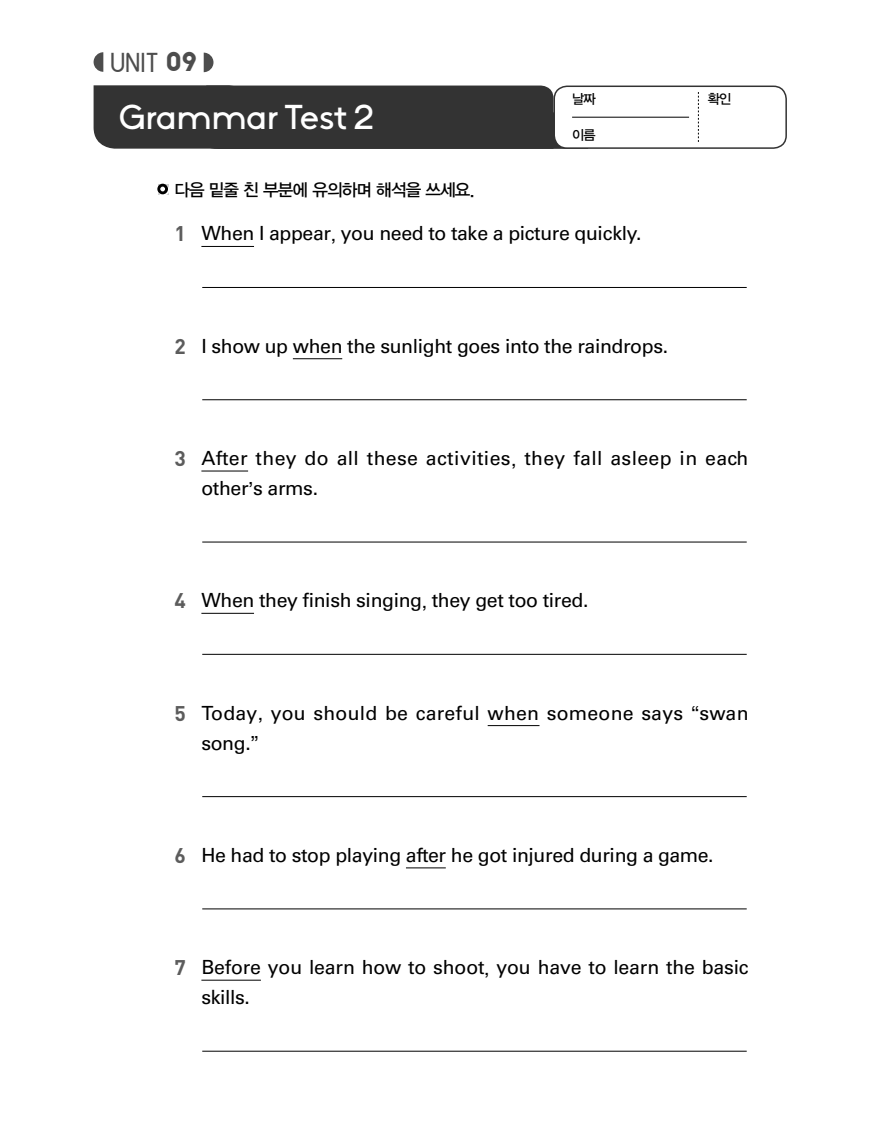
<style>
.page{position:relative;width:872px;height:1127px;background:#fff}
.page>*{position:absolute;margin:0;border:0;box-sizing:border-box;transform-origin:0 0}
.t1{font:34.5px "Fax Sans Beta";letter-spacing:-.015em;color:#fff}
.t2{font:26.1px "Harry Plain";color:#4d4d4d}
.t3{font:19.5px/30px "Univers LT Std";letter-spacing:-.02em;color:#000}
.t4{font:19.5px/30px "Univers LT Std";letter-spacing:.015em;color:#000}
.t5{font:19.5px/30px "Univers LT Std";letter-spacing:.01em;color:#000}
.t6{font:17.25px "YDVYGO13";letter-spacing:-.05em;color:#000}
.t7{font:13.5px "YDVYGO13";color:#000}
.s1{font-family:"Harry";font-weight:700}
.s2{font-family:"DIN";font-weight:700;font-size:21px;color:#5c5c5c}
.s3{font-family:"Helvetica Neue"}
</style>
<div class="page">
<div style="left:553px;top:86px;width:234px;height:63px;border:2px solid #333;border-radius:13px"></div>
<svg style="left:94px;top:85px;width:494px;height:64px;background:#424242"></svg>
<svg style="left:94px;top:52px;width:9px;height:20px"></svg>
<svg style="left:204px;top:53px;width:9px;height:19px"></svg>
<hr style="left:572px;top:117px;width:117px;height:1px;background:#000">
<svg style="left:698px;top:92px;width:1px;height:50px"></svg>
<hr style="left:201px;top:246px;width:53px;height:1px;background:#000">
<hr style="left:293px;top:358px;width:49px;height:1px;background:#000">
<hr style="left:201px;top:471px;width:47px;height:1px;background:#000">
<hr style="left:201px;top:613px;width:53px;height:1px;background:#000">
<hr style="left:488px;top:725px;width:51px;height:1px;background:#000">
<hr style="left:406px;top:867px;width:40px;height:1px;background:#000">
<hr style="left:201px;top:980px;width:60px;height:1px;background:#000">
<hr style="left:202px;top:287px;width:544px;height:1px;background:#000">
<hr style="left:202px;top:399px;width:544px;height:1px;background:#000">
<hr style="left:202px;top:542px;width:544px;height:1px;background:#000">
<hr style="left:202px;top:654px;width:544px;height:1px;background:#000">
<hr style="left:202px;top:796px;width:544px;height:1px;background:#000">
<hr style="left:202px;top:908px;width:544px;height:1px;background:#000">
<hr style="left:202px;top:1051px;width:544px;height:1px;background:#000">
<div style="left:158px;top:184px;width:11px;height:11px;background:#000;opacity:.2"></div>
<svg style="left:157px;top:184px;width:11px;height:10px"></svg>
<svg style="left:160px;top:187px;width:5px;height:4px"></svg>
<h2 class="t2" style="left:110px;top:45px;width:88px">UNIT <span class="s1">09</span></h2>
<h1 class="t1" style="left:119px;top:96px;width:257px">Grammar Test 2</h1>
<p class="t7" style="left:572px;top:91px;width:25px">날짜</p>
<p class="t7" style="left:572px;top:127px;width:25px">이름</p>
<p class="t6" style="left:174px;top:179px;width:301px">다음 밑줄 친 부분에 유의하며 해석을 쓰세요.</p>
<p class="t3" style="left:174px;top:219px;width:469px"><span class="s2">1</span> When I appear<span class="s3">,</span> you need to take a picture quickly.</p>
<p class="t3" style="left:174px;top:331px;width:495px"><span class="s2">2</span> I show up when the sunlight goes into the raindrops.</p>
<p class="t7" style="left:707px;top:91px;width:25px">확인</p>
<p class="t4" style="left:201px;top:443px;width:548px;text-indent:-27px"><span class="s2">3</span> After they do all these activities<span class="s3">,</span> they fall asleep in each other<span class="s3">’</span>s arms.</p>
<p class="t3" style="left:174px;top:585px;width:415px"><span class="s2">4</span> When they finish singing<span class="s3">,</span> they get too tired.</p>
<p class="t5" style="left:201px;top:698px;width:549px;text-indent:-27px"><span class="s2">5</span> Today<span class="s3">,</span> you should be careful when someone says <span class="s3">“</span>swan song.<span class="s3">”</span></p>
<p class="t3" style="left:174px;top:840px;width:541px"><span class="s2">6</span> He had to stop playing after he got injured during a game.</p>
<p class="t3" style="left:201px;top:952px;width:549px;text-indent:-27px"><span class="s2">7</span> Before you learn how to shoot<span class="s3">,</span> you have to learn the basic skills.</p>
</div>
